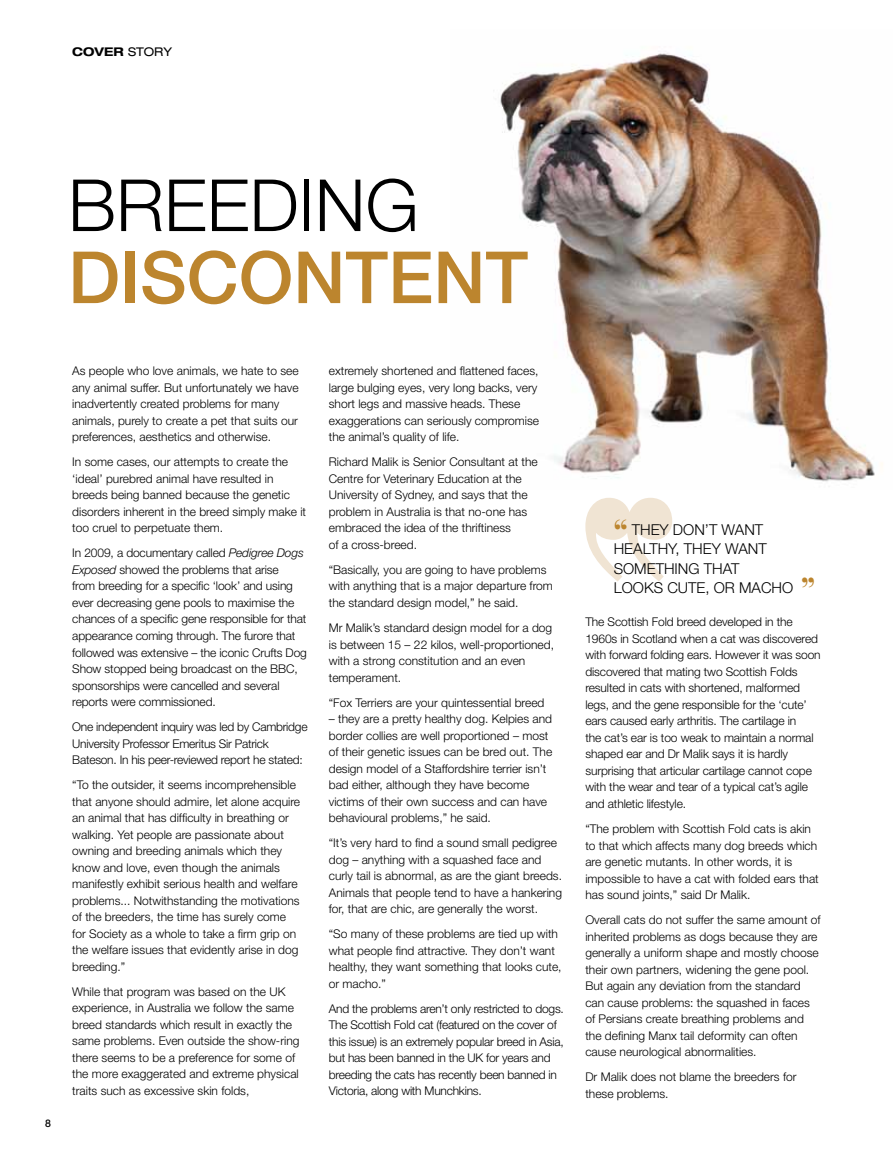
<style>
.page{position:relative;width:893px;height:1170px;background:#fff}
.page>*{position:absolute;margin:0;border:0;box-sizing:border-box;transform-origin:0 0}
.t1{font:500 72px/72px "Helvetica Neue";color:#bc852e}
.t2{font:300 15px "Helvetica Neue";color:#000}
.t3{font:300 12px/16.5px "Helvetica Neue";color:#000}
.t4{font:300 12px/16.5px "Helvetica Neue";letter-spacing:-.02em;color:#000}
.t5{font:700 expanded 12px "Helvetica Neue";color:#000}
.t6{font:500 10.5px "Helvetica Neue";color:#000}
.s1{font-weight:400}
.s2{font-weight:300;color:#000}
.s3{font-style:italic}
.s4{font-family:"Bauer Bodoni";font-weight:900;font-stretch:condensed;font-size:30px;color:#bc852e}
</style>
<div class="page">
<img style="left:500px;top:53px;width:383px;height:429px">
<svg style="left:585px;top:498px;width:87px;height:83px"></svg>
<p class="t5" style="left:72px;top:44px;width:101px">COVER <span class="s1">STORY</span></p>
<p class="t1" style="left:68px;top:169px;width:98px"><span class="s2">Breeding<br></span>DISCONTENT</p>
<p class="t6" style="left:45px;top:1116px;width:7px">8</p>
<p class="t3" style="left:72px;top:362px;width:228px">As people who love animals, we hate to see any animal suffer. But unfortunately we have inadvertently created problems for many animals, purely to create a pet that suits our preferences, aesthetics and otherwise.</p>
<p class="t3" style="left:72px;top:453px;width:235px">In some cases, our attempts to create the ‘ideal’ purebred animal have resulted in breeds being banned because the genetic disorders inherent in the breed simply make it too cruel to perpetuate them.</p>
<p class="t3" style="left:72px;top:544px;width:236px">In 2009, a documentary called <span class="s3">Pedigree Dogs Exposed</span> showed the problems that arise<br>from breeding for a specific ‘look’ and using ever decreasing gene pools to maximise the chances of a specific gene responsible for that appearance coming through. The furore that followed was extensive – the iconic Crufts Dog Show stopped being broadcast on the BBC, sponsorships were cancelled and several reports were commissioned.</p>
<p class="t4" style="left:72px;top:718px;width:237px">One independent inquiry was led by Cambridge<br>University Professor Emeritus Sir Patrick<br>Bateson. In his peer-reviewed report he stated:</p>
<p class="t3" style="left:72px;top:776px;width:229px">“To the outsider, it seems incomprehensible that anyone should admire, let alone acquire an animal that has difficulty in breathing or walking. Yet people are passionate about owning and breeding animals which they know and love, even though the animals manifestly exhibit serious health and welfare problems... Notwithstanding the motivations of the breeders, the time has surely come for Society as a whole to take a firm grip on the welfare issues that evidently arise in dog breeding.”</p>
<p class="t3" style="left:72px;top:982px;width:229px">While that program was based on the UK experience, in Australia we follow the same breed standards which result in exactly the same problems. Even outside the show-ring there seems to be a preference for some of the more exaggerated and extreme physical traits such as excessive skin folds,</p>
<p class="t3" style="left:329px;top:362px;width:212px">extremely shortened and flattened faces, large bulging eyes, very long backs, very short legs and massive heads. These exaggerations can seriously compromise the animal’s quality of life.</p>
<p class="t3" style="left:329px;top:453px;width:210px">Richard Malik is Senior Consultant at the Centre for Veterinary Education at the University of Sydney, and says that the problem in Australia is that no-one has embraced the idea of the thriftiness<br>of a cross-breed.</p>
<p class="t3" style="left:329px;top:561px;width:226px">“Basically, you are going to have problems with anything that is a major departure from the standard design model,” he said.</p>
<p class="t3" style="left:329px;top:619px;width:227px">Mr Malik’s standard design model for a dog is between 15 – 22 kilos, well-proportioned, with a strong constitution and an even temperament.</p>
<p class="t3" style="left:329px;top:693px;width:217px">“Fox Terriers are your quintessential breed</p>
<p class="t3" style="left:329px;top:710px;width:225px">– they are a pretty healthy dog. Kelpies and border collies are well proportioned – most of their genetic issues can be bred out. The design model of a Staffordshire terrier isn’t bad either, although they have become victims of their own success and can have behavioural problems,” he said.</p>
<p class="t3" style="left:329px;top:834px;width:235px">“It’s very hard to find a sound small pedigree dog – anything with a squashed face and curly tail is abnormal, as are the giant breeds.<br>Animals that people tend to have a hankering for, that are chic, are generally the worst.</p>
<p class="t3" style="left:329px;top:925px;width:234px">“So many of these problems are tied up with what people find attractive. They don’t want healthy, they want something that looks cute, or macho.”</p>
<p class="t4" style="left:329px;top:999px;width:237px">And the problems aren’t only restricted to dogs.<br>The Scottish Fold cat (featured on the cover of this issue) is an extremely popular breed in Asia, but has been banned in the UK for years and breeding the cats has recently been banned in Victoria, along with Munchkins.</p>
<p class="t2" style="left:614px;top:520px;width:71px"><span class="s4">“</span> They don</p>
<p class="t2" style="left:705px;top:520px;width:29px">’t want</p>
<p class="t2" style="left:614px;top:540px;width:20px">healt</p>
<p class="t2" style="left:658px;top:540px;width:79px">hy, they want</p>
<p class="t2" style="left:614px;top:559px;width:11px">somet</p>
<p class="t2" style="left:664px;top:559px;width:20px">hing</p>
<p class="t2" style="left:704px;top:559px;width:29px">that</p>
<p class="t2" style="left:614px;top:579px;width:11px">looks</p>
<p class="t2" style="left:667px;top:579px;width:84px">cute, or mac</p>
<p class="t2" style="left:772px;top:579px;width:45px">ho <span class="s4">”</span></p>
<p class="t3" style="left:585px;top:613px;width:237px">The Scottish Fold breed developed in the 1960s in Scotland when a cat was discovered with forward folding ears. However it was soon discovered that mating two Scottish Folds resulted in cats with shortened, malformed legs, and the gene responsible for the ‘cute’ ears caused early arthritis. The cartilage in<br>the cat’s ear is too weak to maintain a normal shaped ear and Dr Malik says it is hardly surprising that articular cartilage cannot cope with the wear and tear of a typical cat’s agile and athletic lifestyle.</p>
<p class="t3" style="left:585px;top:820px;width:235px">“The problem with Scottish Fold cats is akin to that which affects many dog breeds which are genetic mutants. In other words, it is impossible to have a cat with folded ears that has sound joints,” said Dr Malik.</p>
<p class="t3" style="left:585px;top:911px;width:237px">Overall cats do not suffer the same amount of inherited problems as dogs because they are generally a uniform shape and mostly choose their own partners, widening the gene pool.<br>But again any deviation from the standard can cause problems: the squashed in faces of Persians create breathing problems and the defining Manx tail deformity can often cause neurological abnormalities.</p>
<p class="t3" style="left:585px;top:1068px;width:213px">Dr Malik does not blame the breeders for these problems.</p>
</div>
